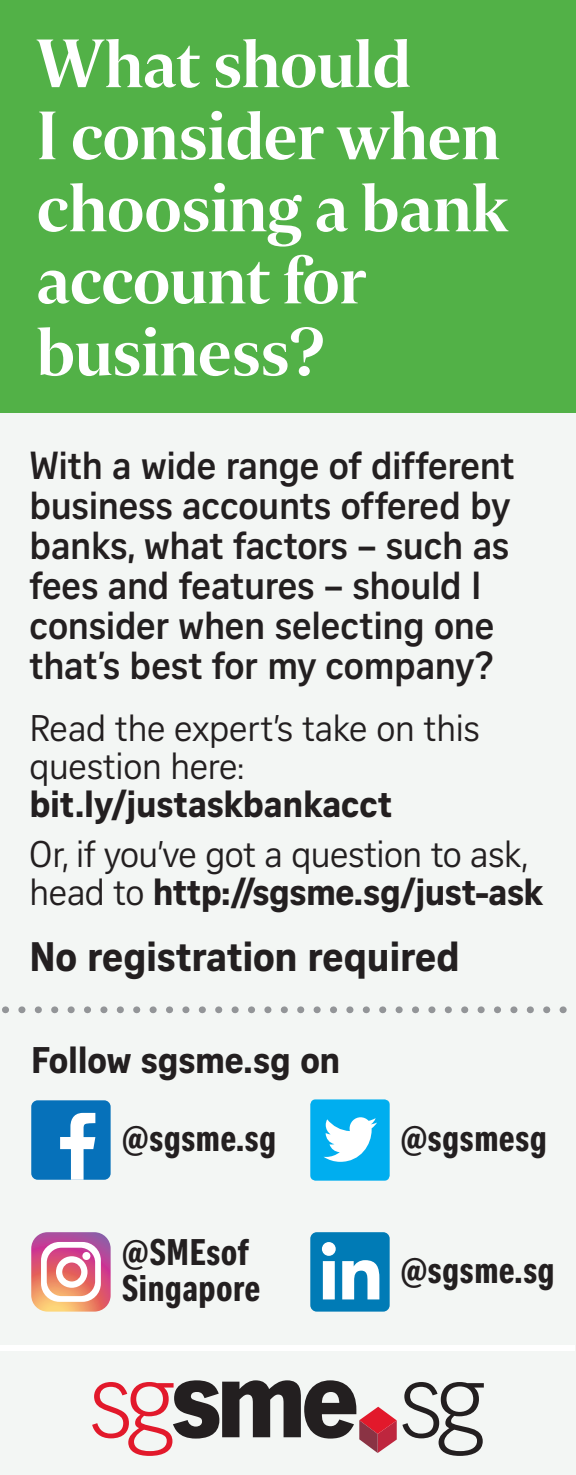
<style>
.page{position:relative;width:576px;height:1475px;background:#fff}
.page>*{position:absolute;margin:0;border:0;box-sizing:border-box;transform-origin:0 0}
.t1{font:68px/72px "Selane ST Forty";color:#fff}
.t2{font:700 40px "Curator Serp Text";letter-spacing:-.01em;color:#231f20}
.t3{font:700 38px/40px "Curator Head ST Semi";letter-spacing:-.01em;color:#231f20}
.t4{font:36px/38px "Curator Serp Text";letter-spacing:-.01em;color:#231f20}
.t5{font:36px/36px "Curator Head Cond ST Bold";color:#231f20}
.t6{font:700 36px "Curator Serp Text";letter-spacing:-.005em;color:#231f20}
.s1{font-weight:700}
</style>
<div class="page">
<div style="left:0;top:377px;width:576px;height:1097px;background:#f3f6f4"></div>
<div style="left:0;top:0;width:576px;height:412px;background:#52b147"></div>
<div style="left:0;top:1344px;width:575px;height:5px;background:#fff"></div>
<div style="left:31px;top:1100px;width:80px;height:79px;background:#0671ba;border-radius:6px"></div>
<svg style="left:60px;top:1112px;width:35px;height:67px"></svg>
<div style="left:310px;top:1099px;width:80px;height:81px;background:#00aeef;border-radius:5px"></div>
<svg style="left:324px;top:1117px;width:53px;height:44px"></svg>
<div style="left:310px;top:1231px;width:80px;height:80px;background:#007bb6;border-radius:6px"></div>
<svg style="left:322px;top:1242px;width:14px;height:57px"></svg>
<svg style="left:342px;top:1260px;width:37px;height:39px"></svg>
<svg style="left:31px;top:1232px;width:80px;height:79px"></svg>
<svg style="left:82px;top:1251px;width:8px;height:8px"></svg>
<svg style="left:92px;top:1380px;width:392px;height:75px"></svg>
<svg style="left:5px;top:1006px;width:562px;height:7px"></svg>
<h1 class="t1" style="left:37px;top:27px;width:473px">What should<br>I consider when choosing a bank account for business?</h1>
<p class="t3" style="left:30px;top:445px;width:487px">With a wide range of different business accounts offered by banks, what factors – such as fees and features – should I consider when selecting one that’s best for my company?</p>
<p class="t4" style="left:30px;top:708px;width:452px">Read the expert’s take on this question here:</p>
<p class="t6" style="left:30px;top:782px;width:364px">bit.ly/justaskbankacct</p>
<p class="t4" style="left:30px;top:834px;width:515px">Or, if you’ve got a question to ask, head to <span class="s1">http://sgsme.sg/just-ask</span></p>
<p class="t2" style="left:30px;top:932px;width:432px">No registration required</p>
<p class="t6" style="left:31px;top:1038px;width:311px">Follow sgsme.sg on</p>
<p class="t5" style="left:122px;top:1120px;width:156px">@sgsme.sg</p>
<p class="t5" style="left:400px;top:1120px;width:148px">@sgsmesg</p>
<p class="t5" style="left:122px;top:1234px;width:140px">@SMEsof<br>Singapore</p>
<p class="t5" style="left:400px;top:1252px;width:156px">@sgsme.sg</p>
</div>
